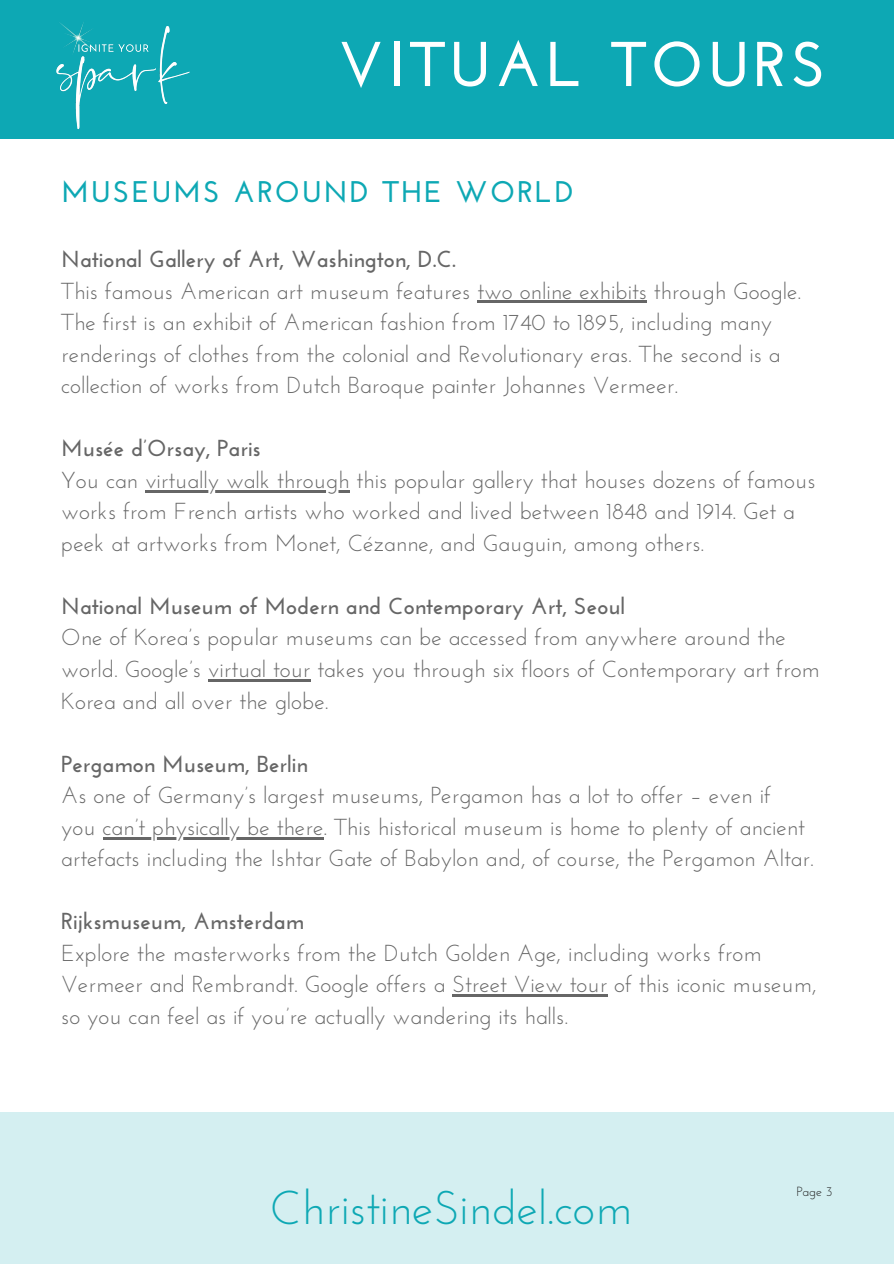
<style>
.page{position:relative;width:894px;height:1264px;background:#fff}
.page>*{position:absolute;margin:0;border:0;box-sizing:border-box;transform-origin:0 0}
.t1{font:700 63px "Josefin Sans";letter-spacing:.07em;color:#fff}
.t2{font:47.25px "Josefin Sans";color:#0da8b4}
.t3{font:700 29.85px "Josefin Sans";letter-spacing:.07em;color:#0da8b4}
.t4{font:23.1px/31.5px "Josefin Sans";color:#666}
.t5{font:700 23.1px "Josefin Sans";color:#666}
.t6{font:13.2px "Josefin Sans";color:#222}
</style>
<div class="page">
<div style="left:0;top:0;width:893px;height:138px;background:#0da8b4"></div>
<img style="left:53px;top:22px;width:138px;height:117px">
<div style="left:0;top:1112px;width:893px;height:151px;background:#d4eff1"></div>
<hr style="left:477px;top:301px;width:169px;height:2px;background:#666">
<hr style="left:145px;top:490px;width:204px;height:2px;background:#666">
<hr style="left:208px;top:679px;width:102px;height:2px;background:#666">
<hr style="left:103px;top:837px;width:220px;height:2px;background:#666">
<hr style="left:452px;top:994px;width:155px;height:2px;background:#666">
<h1 class="t1" style="left:338px;top:39px;width:489px">VITUAL TOURS</h1>
<p class="t3" style="left:61px;top:180px;width:514px">MUSEUMS AROUND THE WORLD</p>
<p class="t5" style="left:61px;top:250px;width:396px">National Gallery of Art, Washington, D.C.</p>
<p class="t4" style="left:61px;top:277px;width:741px">This famous American art museum features two online exhibits through Google.<br>The first is an exhibit of American fashion from 1740 to 1895, including many renderings of clothes from the colonial and Revolutionary eras. The second is a collection of works from Dutch Baroque painter Johannes Vermeer.</p>
<p class="t5" style="left:61px;top:439px;width:201px">Musée d’Orsay, Paris</p>
<p class="t4" style="left:61px;top:466px;width:755px">You can virtually walk through this popular gallery that houses dozens of famous works from French artists who worked and lived between 1848 and 1914. Get a peek at artworks from Monet, Cézanne, and Gauguin, among others.</p>
<p class="t5" style="left:61px;top:596px;width:565px">National Museum of Modern and Contemporary Art, Seoul</p>
<p class="t4" style="left:61px;top:624px;width:760px">One of Korea’s popular museums can be accessed from anywhere around the world. Google’s virtual tour takes you through six floors of Contemporary art from<br>Korea and all over the globe.</p>
<p class="t5" style="left:61px;top:754px;width:248px">Pergamon Museum, Berlin</p>
<p class="t4" style="left:61px;top:781px;width:753px">As one of Germany’s largest museums, Pergamon has a lot to offer – even if<br>you can’t physically be there. This historical museum is home to plenty of ancient artefacts including the Ishtar Gate of Babylon and, of course, the Pergamon Altar.</p>
<p class="t5" style="left:61px;top:912px;width:244px">Rijksmuseum, Amsterdam</p>
<p class="t4" style="left:61px;top:939px;width:756px">Explore the masterworks from the Dutch Golden Age, including works from<br>Vermeer and Rembrandt. Google offers a Street View tour of this iconic museum, so you can feel as if you’re actually wandering its halls.</p>
<h2 class="t2" style="left:269px;top:1188px;width:364px">ChristineSindel.com</h2>
<p class="t6" style="left:796px;top:1185px;width:38px">Page 3</p>
</div>
